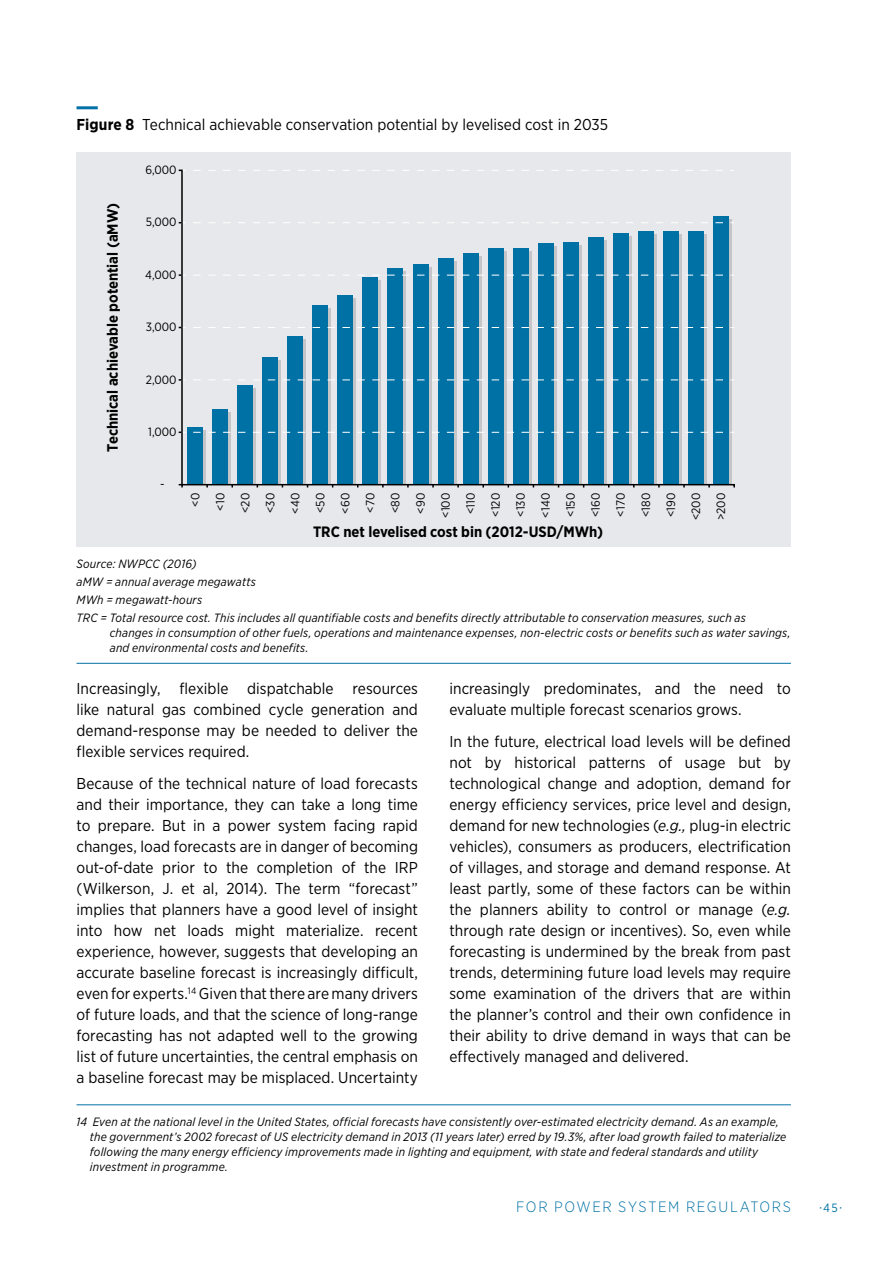
<style>
.page{position:relative;width:893px;height:1263px;background:#fff}
.page>*{position:absolute;margin:0;border:0;box-sizing:border-box;transform-origin:0 0}
.t1{font:15.75px/21px "Gotham Narrow";color:#000;text-align:justify}
.t2{font:700 15px "Gotham Narrow";color:#000}
.t3{font:300 15px "Gotham Narrow";letter-spacing:.105em;color:#0071a5}
.t4{font:italic 12px/15px "Gotham Narrow";letter-spacing:.015em;color:#000}
.t5{font:12px/25px "Gotham Narrow";color:#000;text-align:right}
.t6{font:6px "Gotham Narrow";color:#0071a5}
.s1{font-weight:700}
.s2{font-style:italic}
.s3{font-size:12px}
</style>
<div class="page">
<hr style="left:77px;top:106px;width:21px;height:3px;background:#0071a5">
<div style="left:77px;top:152px;width:714px;height:395px;background:#e6e8eb"></div>
<div style="left:190px;top:430px;width:16px;height:55px;background:#c3c5c7"></div>
<div style="left:215px;top:412px;width:16px;height:73px;background:#c3c5c7"></div>
<div style="left:240px;top:389px;width:16px;height:96px;background:#c3c5c7"></div>
<div style="left:265px;top:360px;width:16px;height:125px;background:#c3c5c7"></div>
<div style="left:290px;top:339px;width:16px;height:146px;background:#c3c5c7"></div>
<div style="left:315px;top:308px;width:16px;height:177px;background:#c3c5c7"></div>
<div style="left:341px;top:299px;width:15px;height:186px;background:#c3c5c7"></div>
<div style="left:366px;top:280px;width:15px;height:205px;background:#c3c5c7"></div>
<div style="left:391px;top:271px;width:15px;height:214px;background:#c3c5c7"></div>
<svg style="left:428px;top:267px;width:3px;height:217px"></svg>
<svg style="left:453px;top:261px;width:3px;height:223px"></svg>
<svg style="left:478px;top:256px;width:3px;height:228px"></svg>
<svg style="left:503px;top:251px;width:3px;height:233px"></svg>
<svg style="left:528px;top:251px;width:3px;height:233px"></svg>
<div style="left:541px;top:246px;width:16px;height:239px;background:#c3c5c7"></div>
<div style="left:566px;top:245px;width:16px;height:240px;background:#c3c5c7"></div>
<div style="left:591px;top:240px;width:16px;height:245px;background:#c3c5c7"></div>
<div style="left:616px;top:236px;width:16px;height:249px;background:#c3c5c7"></div>
<div style="left:641px;top:234px;width:16px;height:251px;background:#c3c5c7"></div>
<div style="left:666px;top:235px;width:16px;height:250px;background:#c3c5c7"></div>
<div style="left:691px;top:235px;width:16px;height:250px;background:#c3c5c7"></div>
<div style="left:716px;top:219px;width:16px;height:266px;background:#c3c5c7"></div>
<div style="left:187px;top:427px;width:16px;height:58px;background:#0071a5"></div>
<div style="left:212px;top:409px;width:16px;height:76px;background:#0071a5"></div>
<div style="left:237px;top:386px;width:16px;height:99px;background:#0071a5"></div>
<div style="left:262px;top:357px;width:16px;height:128px;background:#0071a5"></div>
<div style="left:287px;top:336px;width:16px;height:149px;background:#0071a5"></div>
<div style="left:312px;top:305px;width:16px;height:180px;background:#0071a5"></div>
<div style="left:338px;top:296px;width:15px;height:189px;background:#0071a5"></div>
<div style="left:363px;top:277px;width:15px;height:208px;background:#0071a5"></div>
<div style="left:388px;top:268px;width:15px;height:217px;background:#0071a5"></div>
<div style="left:413px;top:264px;width:15px;height:221px;background:#0071a5"></div>
<div style="left:438px;top:258px;width:15px;height:227px;background:#0071a5"></div>
<div style="left:463px;top:253px;width:15px;height:232px;background:#0071a5"></div>
<div style="left:488px;top:248px;width:15px;height:237px;background:#0071a5"></div>
<div style="left:513px;top:248px;width:15px;height:237px;background:#0071a5"></div>
<div style="left:538px;top:243px;width:16px;height:242px;background:#0071a5"></div>
<div style="left:563px;top:242px;width:16px;height:243px;background:#0071a5"></div>
<div style="left:588px;top:237px;width:16px;height:248px;background:#0071a5"></div>
<div style="left:613px;top:233px;width:16px;height:252px;background:#0071a5"></div>
<div style="left:638px;top:231px;width:16px;height:254px;background:#0071a5"></div>
<div style="left:663px;top:232px;width:16px;height:253px;background:#0071a5"></div>
<div style="left:688px;top:232px;width:16px;height:253px;background:#0071a5"></div>
<div style="left:713px;top:216px;width:16px;height:269px;background:#0071a5"></div>
<svg style="left:193px;top:170px;width:541px;height:1px"></svg>
<svg style="left:193px;top:222px;width:541px;height:1px"></svg>
<svg style="left:193px;top:275px;width:541px;height:1px"></svg>
<svg style="left:193px;top:327px;width:541px;height:1px"></svg>
<svg style="left:193px;top:379px;width:541px;height:1px"></svg>
<svg style="left:193px;top:432px;width:541px;height:1px"></svg>
<svg style="left:178px;top:169px;width:8px;height:317px"></svg>
<div style="left:181px;top:484px;width:554px;height:4px;border:2px solid #000"></div>
<hr style="left:77px;top:663px;width:714px;height:1px;background:#0071a5">
<hr style="left:77px;top:1104px;width:714px;height:1px;background:#0071a5">
<p class="t1" style="left:77px;top:114px;width:533px"><span class="s1">Figure 8</span> Technical achievable conservation potential by levelised cost in 2035</p>
<p class="t2" style="left:103px;top:451px;width:250px;rotate:-90deg">Technical achievable potential (aMW)</p>
<p class="t5" style="left:145px;top:157px;width:33px">6,000</p>
<p class="t5" style="left:146px;top:209px;width:32px">5,000</p>
<p class="t5" style="left:145px;top:262px;width:33px">4,000</p>
<p class="t5" style="left:146px;top:314px;width:32px">3,000</p>
<p class="t5" style="left:146px;top:367px;width:32px">2,000</p>
<p class="t5" style="left:148px;top:419px;width:30px">1,000</p>
<p class="t5" style="left:160px;top:471px;width:6px">-</p>
<p class="t5" style="left:182px;top:520px;width:29px;rotate:-90deg">&lt;0 &lt;10 &lt;20 &lt;30 &lt;40 &lt;50 &lt;60 &lt;70 &lt;80 &lt;90 &lt;100 &lt;110 &lt;120 &lt;130 &lt;140 &lt;150 &lt;160 &lt;170 &lt;180 &lt;190 &lt;200 &gt;200</p>
<p class="t2" style="left:313px;top:522px;width:292px">TRC net levelised cost bin (2012-USD/MWh)</p>
<p class="t4" style="left:77px;top:555px;width:671px;line-height:18px">Source: NWPCC (2016)<br>aMW = annual average megawatts<br>MWh = megawatt-hours<br>TRC = Total resource cost. This includes all quantifiable costs and benefits directly attributable to conservation measures, such as</p>
<p class="t4" style="left:110px;top:625px;width:682px">changes in consumption of other fuels, operations and maintenance expenses, non-electric costs or benefits such as water savings, and environmental costs and benefits.</p>
<p class="t1" style="left:449px;top:678px;width:343px">increasingly predominates, and the need to evaluate multiple forecast scenarios grows.</p>
<p class="t1" style="left:449px;top:730px;width:343px">In the future, electrical load levels will be defined not by historical patterns of usage but by technological change and adoption, demand for energy efficiency services, price level and design, demand for new technologies (<span class="s2">e.g.,</span> plug-in electric vehicles), consumers as producers, electrification of villages, and storage and demand response. At least partly, some of these factors can be within the planners ability to control or manage (<span class="s2">e.g. </span>through rate design or incentives). So, even while forecasting is undermined by the break from past trends, determining future load levels may require some examination of the drivers that are within the planner’s control and their own confidence in their ability to drive demand in ways that can be effectively managed and delivered.</p>
<p class="t1" style="left:77px;top:678px;width:343px">Increasingly, flexible dispatchable resources like natural gas combined cycle generation and demand-response may be needed to deliver the flexible services required.</p>
<p class="t1" style="left:77px;top:772px;width:343px">Because of the technical nature of load forecasts and their importance, they can take a long time to prepare. But in a power system facing rapid changes, load forecasts are in danger of becoming out-of-date prior to the completion of the IRP (Wilkerson, J. et al, 2014). The term “forecast” implies that planners have a good level of insight into how net loads might materialize. recent experience, however, suggests that developing an accurate baseline forecast is increasingly difficult, even for experts.<sup>14</sup> Given that there are many drivers of future loads, and that the science of long-range forecasting has not adapted well to the growing list of future uncertainties, the central emphasis on a baseline forecast may be misplaced. Uncertainty</p>
<p class="t4" style="left:90px;top:1114px;width:698px;text-indent:-13px">14 Even at the national level in the United States, official forecasts have consistently over-estimated electricity demand. As an example, the government’s 2002 forecast of US electricity demand in 2013 (11 years later) erred by 19.3%, after load growth failed to materialize following the many energy efficiency improvements made in lighting and equipment, with state and federal standards and utility investment in programme.</p>
<p class="t3" style="left:516px;top:1197px;width:276px">FOR POWER SYSTEM REGULATORS</p>
<p class="t6" style="left:819px;top:1204px;width:24px">•<span class="s3">45</span>•</p>
</div>
